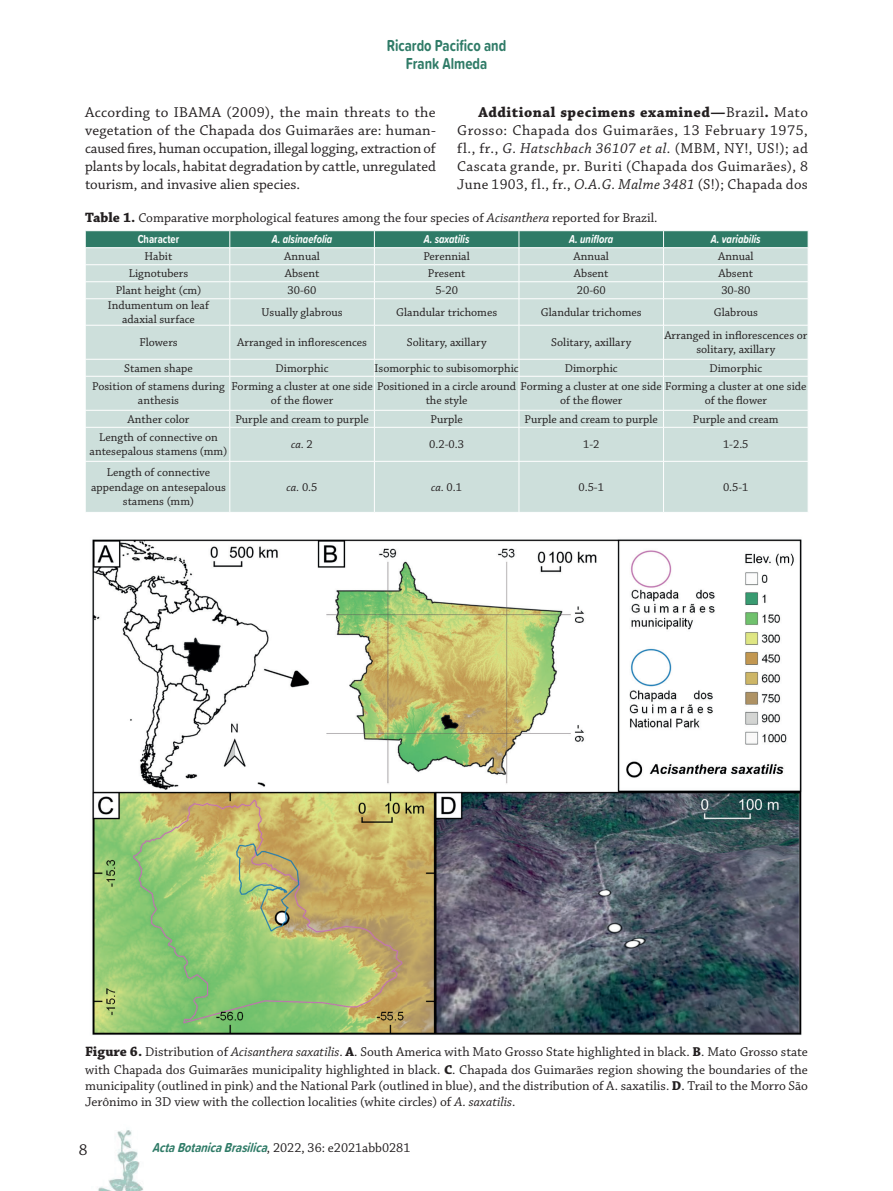
<style>
.page{position:relative;width:893px;height:1191px;background:#fff}
.page>*{position:absolute;margin:0;border:0;box-sizing:border-box;transform-origin:0 0}
.t1{font:700 16.5px/18px "Proxima Soft Cond";color:#2f7b67;text-align:center;scale:.91 1}
.t2{font:16.5px "Chaparral Pro";color:#231f20}
.t3{font:15px/18px "Chaparral Pro";letter-spacing:.015em;color:#231f20;text-align:justify}
.t4{font:13.5px/16.5px "Chaparral Pro";color:#231f20;text-align:justify}
.t5{font:italic 700 13.5px "Proxima Soft Cond";color:#2f7b67;scale:.95 1}
.t6{font:12px/14.4px "Chaparral Pro";color:#231f20;text-align:center}
.t7{font:italic 700 12px "Proxima Soft Cond";color:#fff;scale:.9 1}
.t8{font:italic 12px "Chaparral Pro";color:#231f20}
.t9{font:700 12px "Proxima Soft Cond";color:#fff;scale:.9 1}
.s1{font-weight:700}
.s2{font-style:italic}
.s3{font-weight:700;font-size:14.25px}
.s4{font-style:normal}
.s5{font-family:"Chaparral Pro";font-weight:400;font-style:normal;color:#231f20}
</style>
<div class="page">
<img style="left:98px;top:1130px;width:45px;height:61px">
<img style="left:92px;top:539px;width:710px;height:496px">
<div style="left:86px;top:326px;width:722px;height:186px;background:#cddfdb"></div>
<svg style="left:85px;top:231px;width:724px;height:94px;background:#b5cfc9"></svg>
<hr style="left:230px;top:325px;width:1px;height:34px;background:#fff">
<hr style="left:374px;top:325px;width:1px;height:34px;background:#fff">
<hr style="left:519px;top:325px;width:1px;height:34px;background:#fff">
<hr style="left:663px;top:325px;width:1px;height:34px;background:#fff">
<hr style="left:85px;top:359px;width:145px;height:1px;background:#fff">
<svg style="left:85px;top:360px;width:1px;height:15px"></svg>
<hr style="left:230px;top:359px;width:144px;height:1px;background:#fff">
<svg style="left:230px;top:360px;width:1px;height:16px"></svg>
<hr style="left:374px;top:359px;width:145px;height:1px;background:#fff">
<svg style="left:374px;top:360px;width:1px;height:16px"></svg>
<hr style="left:519px;top:359px;width:144px;height:1px;background:#fff">
<svg style="left:519px;top:360px;width:1px;height:16px"></svg>
<hr style="left:663px;top:359px;width:145px;height:1px;background:#fff">
<svg style="left:663px;top:360px;width:1px;height:16px"></svg>
<hr style="left:85px;top:376px;width:145px;height:1px;background:#fff">
<hr style="left:230px;top:376px;width:144px;height:1px;background:#fff">
<hr style="left:230px;top:376px;width:1px;height:34px;background:#fff">
<hr style="left:374px;top:376px;width:145px;height:1px;background:#fff">
<hr style="left:374px;top:376px;width:1px;height:34px;background:#fff">
<hr style="left:519px;top:376px;width:144px;height:1px;background:#fff">
<hr style="left:519px;top:376px;width:1px;height:34px;background:#fff">
<hr style="left:663px;top:376px;width:145px;height:1px;background:#fff">
<hr style="left:663px;top:376px;width:1px;height:34px;background:#fff">
<hr style="left:85px;top:410px;width:145px;height:1px;background:#fff">
<svg style="left:85px;top:411px;width:1px;height:15px"></svg>
<hr style="left:230px;top:410px;width:144px;height:1px;background:#fff">
<svg style="left:230px;top:411px;width:1px;height:16px"></svg>
<hr style="left:374px;top:410px;width:145px;height:1px;background:#fff">
<svg style="left:374px;top:411px;width:1px;height:16px"></svg>
<hr style="left:519px;top:410px;width:144px;height:1px;background:#fff">
<svg style="left:519px;top:411px;width:1px;height:16px"></svg>
<hr style="left:663px;top:410px;width:145px;height:1px;background:#fff">
<svg style="left:663px;top:411px;width:1px;height:16px"></svg>
<hr style="left:85px;top:427px;width:145px;height:1px;background:#fff">
<hr style="left:230px;top:427px;width:144px;height:1px;background:#fff">
<hr style="left:230px;top:427px;width:1px;height:34px;background:#fff">
<hr style="left:374px;top:427px;width:145px;height:1px;background:#fff">
<hr style="left:374px;top:427px;width:1px;height:34px;background:#fff">
<hr style="left:519px;top:427px;width:144px;height:1px;background:#fff">
<hr style="left:519px;top:427px;width:1px;height:34px;background:#fff">
<hr style="left:663px;top:427px;width:145px;height:1px;background:#fff">
<hr style="left:663px;top:427px;width:1px;height:34px;background:#fff">
<hr style="left:85px;top:461px;width:145px;height:1px;background:#fff">
<hr style="left:230px;top:461px;width:144px;height:1px;background:#fff">
<hr style="left:230px;top:461px;width:1px;height:51px;background:#fff">
<hr style="left:374px;top:461px;width:145px;height:1px;background:#fff">
<hr style="left:374px;top:461px;width:1px;height:51px;background:#fff">
<hr style="left:519px;top:461px;width:144px;height:1px;background:#fff">
<hr style="left:519px;top:461px;width:1px;height:51px;background:#fff">
<hr style="left:663px;top:461px;width:145px;height:1px;background:#fff">
<hr style="left:663px;top:461px;width:1px;height:51px;background:#fff">
<h1 class="t1" style="left:387px;top:36px;width:133px">Ricardo Pacifico and<br>Frank Almeda</h1>
<p class="t3" style="left:85px;top:104px;width:352px">According to IBAMA (2009), the main threats to the vegetation of the Chapada dos Guimarães are: human&shy;caused fires, human occupation, illegal logging, extraction of plants by locals, habitat degradation by cattle, unregulated tourism, and invasive alien species.</p>
<p class="t3" style="left:457px;top:104px;width:352px;text-indent:21px"><span class="s1">Additional specimens examined—</span>Brazil<span class="s1">.</span> Mato Grosso: Chapada dos Guimarães, 13 February 1975, fl., fr., <span class="s2">G. Hatschbach 36107 et al.</span> (MBM, NY!, US!); ad Cascata grande, pr. Buriti (Chapada dos Guimarães), 8<br>June 1903, fl., fr., <span class="s2">O.A.G. Malme 3481</span> (S!); Chapada dos</p>
<p class="t4" style="left:85px;top:210px;width:574px"><span class="s3">Table 1.</span> Comparative morphological features among the four species of <span class="s2">Acisanthera</span> reported for Brazil.</p>
<p class="t9" style="left:138px;top:230px;width:48px">Character</p>
<p class="t7" style="left:272px;top:230px;width:69px">A. alsinaefolia</p>
<p class="t7" style="left:424px;top:230px;width:52px">A. saxatilis</p>
<p class="t7" style="left:569px;top:230px;width:50px">A. uniflora</p>
<p class="t7" style="left:711px;top:230px;width:57px">A. variabilis</p>
<p class="t6" style="left:145px;top:250px;width:29px">Habit</p>
<p class="t6" style="left:284px;top:250px;width:37px">Annual</p>
<p class="t6" style="left:423px;top:250px;width:48px">Perennial</p>
<p class="t6" style="left:573px;top:250px;width:37px">Annual</p>
<p class="t6" style="left:718px;top:250px;width:37px">Annual</p>
<p class="t6" style="left:129px;top:267px;width:61px">Lignotubers</p>
<p class="t6" style="left:285px;top:267px;width:36px">Absent</p>
<p class="t6" style="left:428px;top:267px;width:39px">Present</p>
<p class="t6" style="left:574px;top:267px;width:36px">Absent</p>
<p class="t6" style="left:718px;top:267px;width:36px">Absent</p>
<p class="t6" style="left:116px;top:284px;width:87px">Plant height (cm)</p>
<p class="t6" style="left:288px;top:284px;width:30px">30-60</p>
<p class="t6" style="left:435px;top:284px;width:24px">5-20</p>
<p class="t6" style="left:577px;top:284px;width:30px">20-60</p>
<p class="t6" style="left:721px;top:284px;width:30px">30-80</p>
<p class="t6" style="left:108px;top:298px;width:103px">Indumentum on leaf adaxial surface</p>
<p class="t6" style="left:262px;top:305px;width:83px">Usually glabrous</p>
<p class="t6" style="left:396px;top:305px;width:102px">Glandular trichomes</p>
<p class="t6" style="left:541px;top:305px;width:102px">Glandular trichomes</p>
<p class="t6" style="left:714px;top:305px;width:46px">Glabrous</p>
<p class="t6" style="left:139px;top:335px;width:40px">Flowers</p>
<p class="t6" style="left:237px;top:335px;width:131px">Arranged in inflorescences</p>
<p class="t6" style="left:407px;top:335px;width:81px">Solitary, axillary</p>
<p class="t6" style="left:551px;top:335px;width:81px">Solitary, axillary</p>
<p class="t6" style="left:664px;top:328px;width:144px">Arranged in inflorescences or solitary, axillary</p>
<p class="t6" style="left:124px;top:361px;width:70px">Stamen shape</p>
<p class="t6" style="left:276px;top:361px;width:54px">Dimorphic</p>
<p class="t6" style="left:375px;top:361px;width:146px">Isomorphic to subisomorphic</p>
<p class="t6" style="left:565px;top:361px;width:54px">Dimorphic</p>
<p class="t6" style="left:709px;top:361px;width:54px">Dimorphic</p>
<p class="t6" style="left:92px;top:379px;width:134px">Position of stamens during anthesis</p>
<p class="t6" style="left:271px;top:379px;width:537px;text-align:left;text-indent:-39px">Forming a cluster at one side Positioned in a circle around Forming a cluster at one side Forming a cluster at one side of the flower</p>
<p class="t6" style="left:426px;top:394px;width:43px">the style</p>
<p class="t6" style="left:560px;top:394px;width:64px">of the flower</p>
<p class="t6" style="left:705px;top:394px;width:64px">of the flower</p>
<p class="t6" style="left:128px;top:412px;width:63px">Anther color</p>
<p class="t6" style="left:235px;top:412px;width:135px">Purple and cream to purple</p>
<p class="t6" style="left:430px;top:412px;width:34px">Purple</p>
<p class="t6" style="left:524px;top:412px;width:135px">Purple and cream to purple</p>
<p class="t6" style="left:693px;top:412px;width:87px">Purple and cream</p>
<p class="t6" style="left:90px;top:430px;width:139px">Length of connective on antesepalous stamens (mm)</p>
<p class="t8" style="left:291px;top:438px;width:23px">ca. <span class="s4">2</span></p>
<p class="t6" style="left:429px;top:438px;width:36px">0.2-0.3</p>
<p class="t6" style="left:583px;top:438px;width:18px">1-2</p>
<p class="t6" style="left:723px;top:438px;width:27px">1-2.5</p>
<p class="t6" style="left:91px;top:466px;width:136px">Length of connective appendage on antesepalous stamens (mm)</p>
<p class="t8" style="left:287px;top:480px;width:32px">ca. <span class="s4">0.5</span></p>
<p class="t8" style="left:431px;top:480px;width:32px">ca. <span class="s4">0.1</span></p>
<p class="t6" style="left:578px;top:480px;width:27px">0.5-1</p>
<p class="t6" style="left:723px;top:480px;width:27px">0.5-1</p>
<p class="t4" style="left:85px;top:1044px;width:724px"><span class="s3">Figure 6.</span> Distribution of <span class="s2">Acisanthera saxatilis</span>. <span class="s1">A</span>. South America with Mato Grosso State highlighted in black. <span class="s1">B</span>. Mato Grosso state with Chapada dos Guimarães municipality highlighted in black. <span class="s1">C</span>. Chapada dos Guimarães region showing the boundaries of the municipality (outlined in pink) and the National Park (outlined in blue), and the distribution of A. saxatilis. <span class="s1">D</span>. Trail to the Morro São Jerônimo in 3D view with the collection localities (white circles) of <span class="s2">A. saxatilis</span>.</p>
<h1 class="t2" style="left:79px;top:1141px;width:10px">8</h1>
<p class="t5" style="left:152px;top:1137px;width:274px">ActaBotanicaBrasilica<span class="s5">, 2 0 2 2 , 3 6 : e 2 0 2 1 a b b 0 2 8 1</span></p>
</div>
